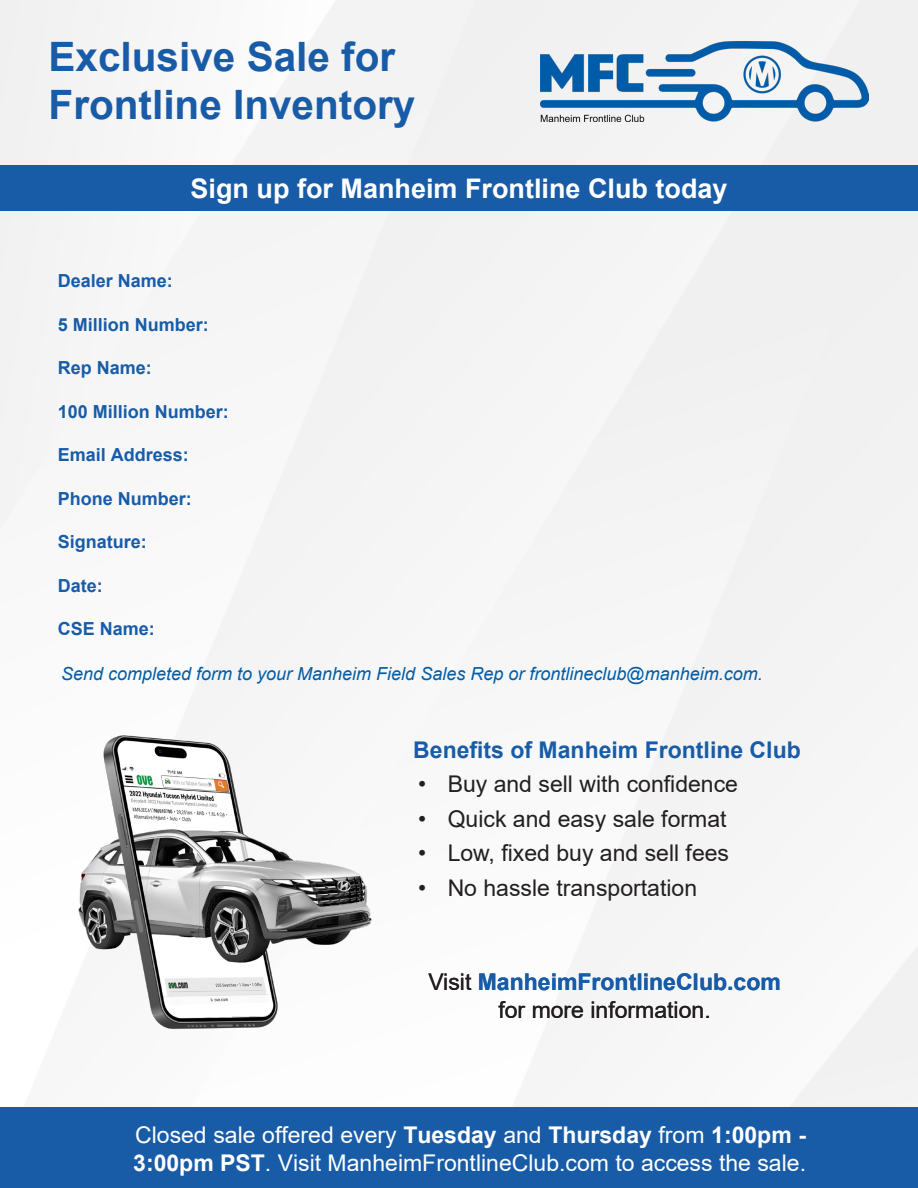
<style>
.page{position:relative;width:918px;height:1188px;background:#fff}
.page>*{position:absolute;margin:0;border:0;box-sizing:border-box;transform-origin:0 0}
.t1{font:700 40.5px/48.6px "Arial";color:#185ca8}
.t2{font:700 27px "Arial";color:#fff}
.t3{font:22.95px/27.6px "Arial";color:#231f20;text-align:center}
.t4{font:22.95px/27.6px "Arial";color:#fff}
.t5{font:700 22.95px "Arial";color:#185ca8}
.t6{font:italic 18px "Arial";color:#025da8}
.t7{font:700 18px "Arial";color:#185ca8}
.t8{font:700 18px "Arial";color:#185ca8}
.s1{font-weight:700;color:#185ca8}
.s2{font-weight:700}
</style>
<div class="page">
<div style="left:0;top:0;width:917px;height:1108px;background:#f5f5f5"></div>
<img style="left:541px;top:42px;width:327px;height:80px">
<div style="left:0;top:1108px;width:918px;height:80px;background:#185ca8"></div>
<div style="left:0;top:165px;width:918px;height:46px;background:#185ca8"></div>
<img style="left:59px;top:718px;width:336px;height:330px">
<h1 class="t1" style="left:49px;top:33px;width:368px">Exclusive Sale for<br>Frontline Inventory</h1>
<p class="t2" style="left:191px;top:169px;width:539px">Sign up for Manheim Frontline Club today</p>
<p class="t7" style="left:58px;top:268px;width:117px">Dealer Name:</p>
<p class="t7" style="left:58px;top:312px;width:153px">5 Million Number:</p>
<p class="t7" style="left:58px;top:355px;width:96px">Rep Name:</p>
<p class="t7" style="left:58px;top:399px;width:173px">100 Million Number:</p>
<p class="t8" style="left:58px;top:442px;width:133px">Email Address:</p>
<p class="t8" style="left:58px;top:486px;width:136px">Phone Number:</p>
<p class="t8" style="left:58px;top:529px;width:91px">Signature:</p>
<p class="t7" style="left:58px;top:573px;width:46px">Date:</p>
<p class="t7" style="left:58px;top:616px;width:99px">CSE Name:</p>
<p class="t6" style="left:61px;top:662px;width:703px">Send completed form to your Manheim Field Sales Rep or frontlineclub@manheim.com.</p>
<p class="t5" style="left:413px;top:734px;width:389px">Benefits of Manheim Frontline Club</p>
<p class="t3" style="left:418px;top:770px;width:322px">• Buy and sell with confidence</p>
<p class="t3" style="left:418px;top:805px;width:310px">• Quick and easy sale format</p>
<p class="t3" style="left:418px;top:839px;width:313px">• Low, fixed buy and sell fees</p>
<p class="t3" style="left:418px;top:874px;width:281px">• No hassle transportation</p>
<p class="t3" style="left:428px;top:968px;width:354px">Visit <span class="s1">ManheimFrontlineClub.com </span>for more information.</p>
<p class="t4" style="left:133px;top:1121px;width:674px">Closed sale offered every <span class="s2">Tuesday</span> and <span class="s2">Thursday</span> from <span class="s2">1:00pm -<br>3:00pm PST</span>. Visit ManheimFrontlineClub.com to access the sale.</p>
</div>
